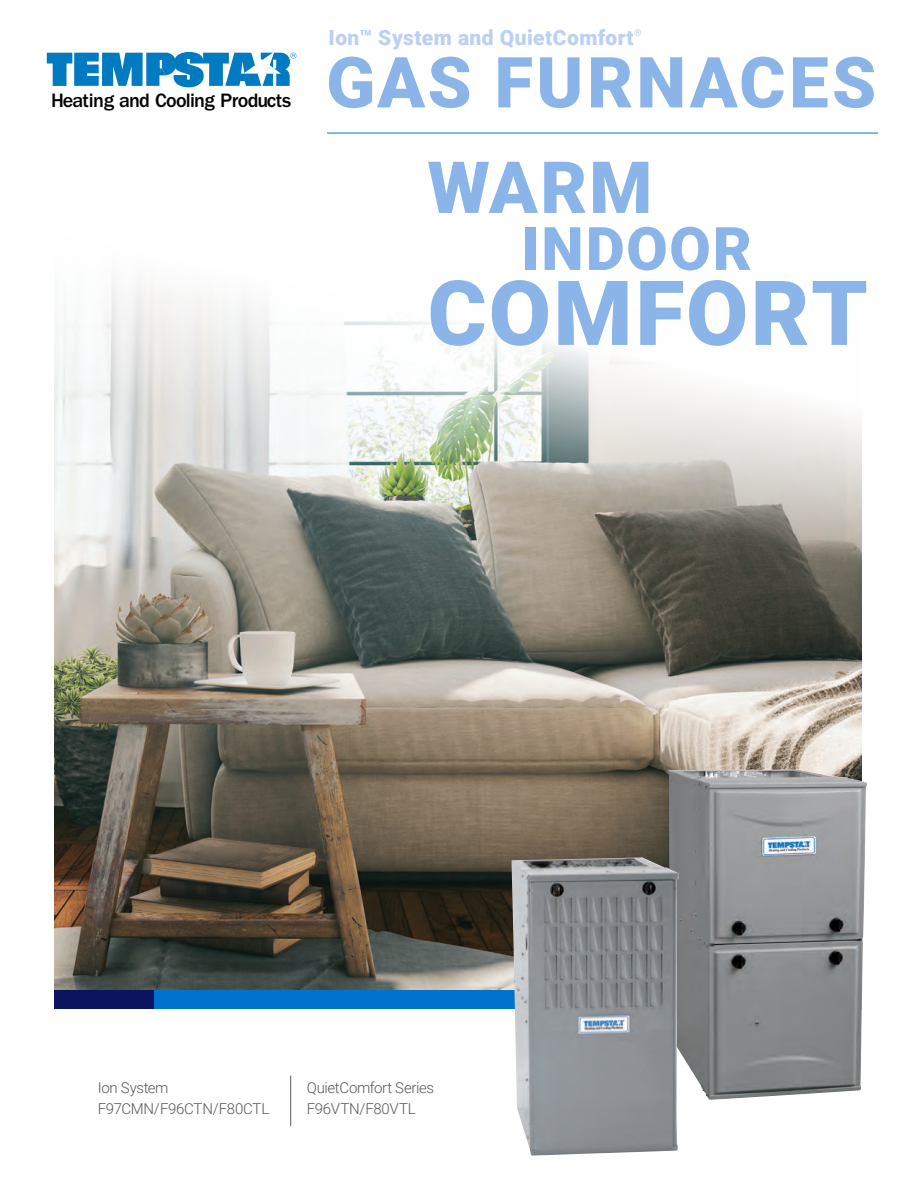
<style>
.page{position:relative;width:918px;height:1188px;background:#fff}
.page>*{position:absolute;margin:0;border:0;box-sizing:border-box;transform-origin:0 0}
.H-Main_Header{font:900 90px "Roboto";letter-spacing:.025em;color:#8bb5e8}
.H-Main_Header-2{font:900 72px "Roboto";color:#8bb5e8}
.H-Main_Header-3{font:900 70.5px "Roboto";letter-spacing:.045em;color:#8bb5e8}
.H-Main_Header-4{font:900 60px "Roboto";letter-spacing:.035em;color:#8bb5e8}
.H-Main_Header-5{font:900 21px "Roboto";letter-spacing:.02em;color:#bbd1f1}
.t1{font:500 20.1px "ITC Franklin Gothic Std";letter-spacing:-.04em;color:#040503}
.H-Model_title{font:300 15px "Roboto";letter-spacing:-.02em;color:#57585a}
.H-Main_Header-6{font:900 9.45px "Roboto";color:#bbd1f1}
</style>
<div class="page">
<img style="left:54px;top:282px;width:807px;height:708px">
<img style="left:669px;top:770px;width:198px;height:330px">
<hr style="left:290px;top:1076px;width:1px;height:50px;background:#57585a">
<hr style="left:327px;top:133px;width:551px;height:1px;background:#0073ce">
<svg style="left:47px;top:52px;width:249px;height:36px"></svg>
<div style="left:154px;top:990px;width:380px;height:19px;background:#0073ce"></div>
<div style="left:54px;top:990px;width:100px;height:19px;background:#0b145e"></div>
<img style="left:512px;top:857px;width:167px;height:299px">
<p class="t1" style="left:51px;top:89px;width:241px">Heating and Cooling Products</p>
<p class="H-Main_Header-5" style="left:329px;top:23px;width:307px">Ion™ System and QuietComfort</p>
<p class="H-Main_Header-6" style="left:634px;top:26px;width:9px">®</p>
<p class="H-Main_Header-3" style="left:327px;top:33px;width:551px">GAS FURNACES</p>
<p class="H-Main_Header-2" style="left:427px;top:137px;width:226px">WARM</p>
<p class="H-Main_Header-4" style="left:521px;top:207px;width:232px">INDOOR</p>
<p class="H-Main_Header" style="left:428px;top:250px;width:442px">COMFORT</p>
<p class="H-Model_title" style="left:98px;top:1078px;width:72px">Ion System</p>
<p class="H-Model_title" style="left:98px;top:1099px;width:173px">F97CMN/F96CTN/F80CTL</p>
<p class="H-Model_title" style="left:307px;top:1078px;width:129px">QuietComfort Series</p>
<p class="H-Model_title" style="left:307px;top:1099px;width:111px">F96VTN/F80VTL</p>
</div>
